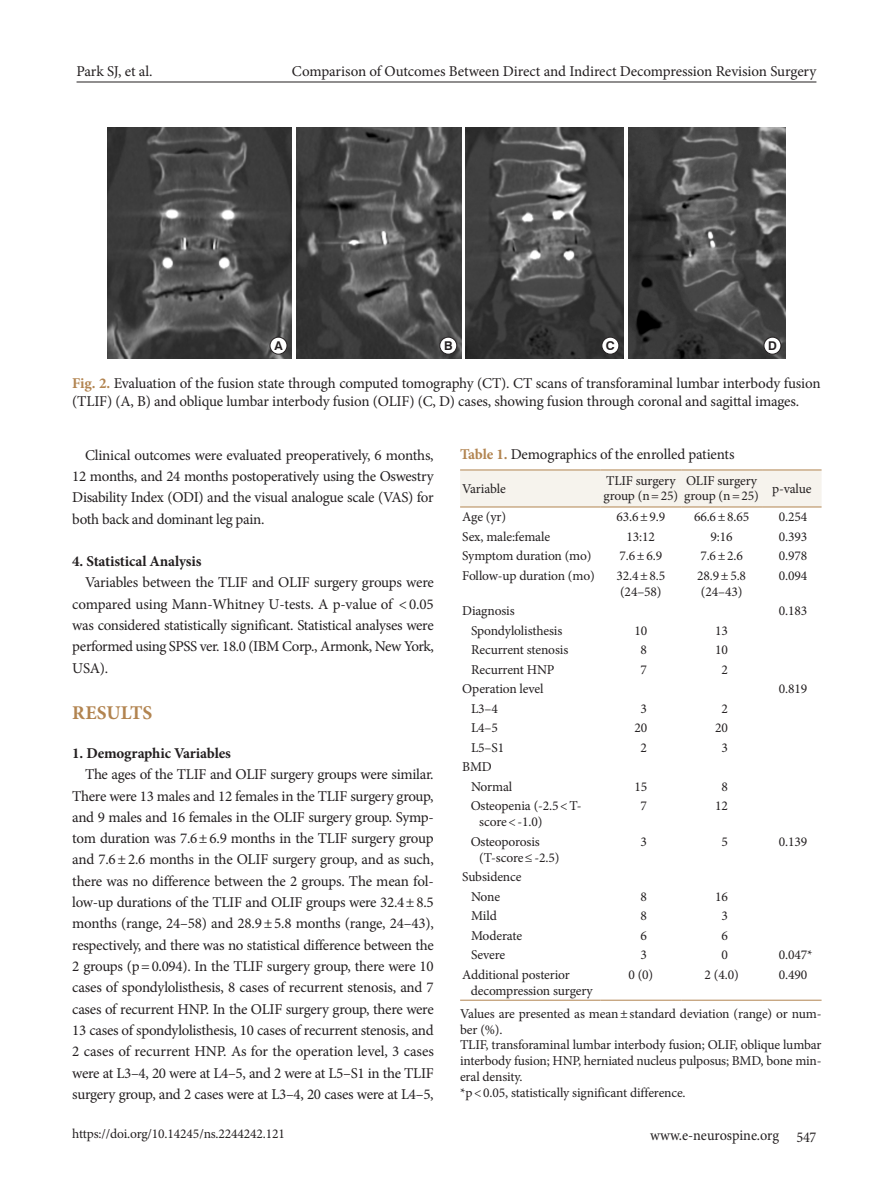
<style>
.page{position:relative;width:893px;height:1191px;background:#fff}
.page>*{position:absolute;margin:0;border:0;box-sizing:border-box;transform-origin:0 0}
.대제목{font:700 19.5px "Minion Pro";color:#b28450}
.본문{font:15px/21.3px "Minion Pro";letter-spacing:-.02em;color:#231f20;text-align:justify}
.표그림캡션{font:15px/18px "Minion Pro";letter-spacing:-.01em;color:#231f20}
.중제목{font:700 15px "Minion Pro";letter-spacing:-.01em;color:#231f20}
.본문-2{font:15px "Minion Pro";letter-spacing:-.02em;color:#231f20;scale:.95 1}
.표본문{font:13.5px/16.2px "Minion Pro";letter-spacing:-.01em;color:#231f20}
.표항목{font:13.5px/15px "Minion Pro";letter-spacing:-.01em;color:#231f20}
.t1{font:700 12.15px "Swiss 721 BT";color:#231f20}
.s1{font-weight:700;color:#b28450}
</style>
<div class="page">
<hr style="left:77px;top:82px;width:739px;height:1px;background:#231f20">
<img style="left:108px;top:128px;width:183px;height:231px">
<img style="left:296px;top:128px;width:166px;height:231px">
<img style="left:466px;top:128px;width:158px;height:231px">
<img style="left:628px;top:128px;width:158px;height:231px">
<div style="left:270px;top:337px;width:17px;height:17px;background:#fff;border-radius:50%"></div>
<div style="left:270px;top:337px;width:17px;height:17px;border:1px solid #231f20;border-radius:50%"></div>
<div style="left:440px;top:337px;width:17px;height:17px;background:#fff;border-radius:50%"></div>
<div style="left:440px;top:337px;width:17px;height:17px;border:1px solid #231f20;border-radius:50%"></div>
<div style="left:602px;top:337px;width:17px;height:17px;background:#fff;border-radius:50%"></div>
<div style="left:602px;top:337px;width:17px;height:17px;border:1px solid #231f20;border-radius:50%"></div>
<div style="left:764px;top:337px;width:17px;height:17px;background:#fff;border-radius:50%"></div>
<div style="left:764px;top:337px;width:17px;height:17px;border:1px solid #231f20;border-radius:50%"></div>
<div style="left:460px;top:471px;width:362px;height:36px;background:#f6f3ed"></div>
<hr style="left:460px;top:470px;width:140px;height:1px;background:#b28450">
<hr style="left:600px;top:470px;width:81px;height:1px;background:#b28450">
<hr style="left:681px;top:470px;width:81px;height:1px;background:#b28450">
<hr style="left:762px;top:470px;width:60px;height:1px;background:#b28450">
<hr style="left:460px;top:507px;width:140px;height:1px;background:#b28450">
<hr style="left:600px;top:507px;width:81px;height:1px;background:#b28450">
<hr style="left:681px;top:507px;width:81px;height:1px;background:#b28450">
<hr style="left:762px;top:507px;width:60px;height:1px;background:#b28450">
<hr style="left:460px;top:1000px;width:140px;height:1px;background:#b28450">
<hr style="left:600px;top:1000px;width:81px;height:1px;background:#b28450">
<hr style="left:681px;top:1000px;width:81px;height:1px;background:#b28450">
<hr style="left:762px;top:1000px;width:60px;height:1px;background:#b28450">
<p class="본문" style="left:77px;top:61px;width:78px">Park SJ, et al.</p>
<p class="본문" style="left:292px;top:61px;width:526px">Comparison of Outcomes Between Direct and Indirect Decompression Revision Surgery</p>
<p class="t1" style="left:274px;top:338px;width:10px">A</p>
<p class="t1" style="left:444px;top:338px;width:10px">B</p>
<p class="t1" style="left:606px;top:338px;width:10px">C</p>
<p class="t1" style="left:768px;top:338px;width:10px">D</p>
<p class="표그림캡션" style="left:72px;top:374px;width:750px"><span class="s1">Fig. 2.</span> Evaluation of the fusion state through computed tomography (CT). CT scans of transforaminal lumbar interbody fusion (TLIF) (A, B) and oblique lumbar interbody fusion (OLIF) (C, D) cases, showing fusion through coronal and sagittal images.</p>
<p class="본문" style="left:72px;top:444px;width:363px;text-indent:13px">Clinical outcomes were evaluated preoperatively, 6 months, 12 months, and 24 months postoperatively using the Oswestry Disability Index (ODI) and the visual analogue scale (VAS) for both back and dominant leg pain.</p>
<p class="중제목" style="left:72px;top:551px;width:131px">4. Statistical Analysis</p>
<p class="본문" style="left:72px;top:572px;width:363px;text-indent:13px">Variables between the TLIF and OLIF surgery groups were compared using Mann-Whitney U-tests. A p-value of &lt; 0.05 was considered statistically significant. Statistical analyses were performed using SPSS ver. 18.0 (IBM Corp., Armonk, New York, USA).</p>
<p class="대제목" style="left:72px;top:699px;width:82px">RESULTS</p>
<p class="중제목" style="left:72px;top:742px;width:160px">1. Demographic Variables</p>
<p class="본문" style="left:72px;top:764px;width:363px;text-indent:13px">The ages of the TLIF and OLIF surgery groups were similar.<br>There were 13 males and 12 females in the TLIF surgery group, and 9 males and 16 females in the OLIF surgery group. Symp&shy;tom duration was 7.6± 6.9 months in the TLIF surgery group and 7.6± 2.6 months in the OLIF surgery group, and as such, there was no difference between the 2 groups. The mean fol&shy;low-up durations of the TLIF and OLIF groups were 32.4± 8.5 months (range, 24–58) and 28.9± 5.8 months (range, 24–43), respectively, and there was no statistical difference between the 2 groups (p= 0.094). In the TLIF surgery group, there were 10 cases of spondylolisthesis, 8 cases of recurrent stenosis, and 7 cases of recurrent HNP. In the OLIF surgery group, there were 13 cases of spondylolisthesis, 10 cases of recurrent stenosis, and 2 cases of recurrent HNP. As for the operation level, 3 cases were at L3–4, 20 were at L4–5, and 2 were at L5–S1 in the TLIF surgery group, and 2 cases were at L3–4, 20 cases were at L4–5,</p>
<p class="표그림캡션" style="left:460px;top:445px;width:276px"><span class="s1">Table 1.</span> Demographics of the enrolled patients</p>
<p class="표항목" style="left:462px;top:481px;width:45px">Variable</p>
<p class="표항목" style="left:603px;top:473px;width:76px">TLIF surgery group (n = 25)</p>
<p class="표항목" style="left:684px;top:473px;width:76px">OLIF surgery group (n = 25)</p>
<p class="표항목" style="left:772px;top:481px;width:41px">p-value</p>
<p class="표본문" style="left:462px;top:509px;width:45px">Age (yr)</p>
<p class="표본문" style="left:616px;top:509px;width:50px">63.6 ± 9.9</p>
<p class="표본문" style="left:694px;top:509px;width:57px">66.6 ± 8.65</p>
<p class="표본문" style="left:779px;top:509px;width:30px">0.254</p>
<p class="표본문" style="left:462px;top:528px;width:89px">Sex, male:female</p>
<p class="표본문" style="left:627px;top:528px;width:30px">13:12</p>
<p class="표본문" style="left:711px;top:528px;width:24px">9:16</p>
<p class="표본문" style="left:779px;top:528px;width:30px">0.393</p>
<p class="표본문" style="left:462px;top:548px;width:131px">Symptom duration (mo)</p>
<p class="표본문" style="left:619px;top:548px;width:44px">7.6 ± 6.9</p>
<p class="표본문" style="left:700px;top:548px;width:44px">7.6 ± 2.6</p>
<p class="표본문" style="left:779px;top:548px;width:30px">0.978</p>
<p class="표본문" style="left:462px;top:567px;width:134px">Follow-up duration (mo)</p>
<p class="표본문" style="left:616px;top:567px;width:50px">32.4 ± 8.5 (24–58)</p>
<p class="표본문" style="left:697px;top:567px;width:50px">28.9 ± 5.8 (24–43)</p>
<p class="표본문" style="left:779px;top:567px;width:30px">0.094</p>
<p class="표본문" style="left:462px;top:603px;width:54px">Diagnosis</p>
<p class="표본문" style="left:779px;top:603px;width:30px">0.183</p>
<p class="표본문" style="left:471px;top:622px;width:93px">Spondylolisthesis</p>
<p class="표본문" style="left:634px;top:622px;width:14px">10</p>
<p class="표본문" style="left:715px;top:622px;width:14px">13</p>
<p class="표본문" style="left:471px;top:642px;width:99px">Recurrent stenosis</p>
<p class="표본문" style="left:640px;top:642px;width:8px">8</p>
<p class="표본문" style="left:715px;top:642px;width:14px">10</p>
<p class="표본문" style="left:471px;top:661px;width:85px">Recurrent HNP</p>
<p class="표본문" style="left:640px;top:661px;width:8px">7</p>
<p class="표본문" style="left:721px;top:661px;width:8px">2</p>
<p class="표본문" style="left:462px;top:681px;width:83px">Operation level</p>
<p class="표본문" style="left:779px;top:681px;width:30px">0.819</p>
<p class="표본문" style="left:471px;top:700px;width:28px">L3–4</p>
<p class="표본문" style="left:640px;top:700px;width:8px">3</p>
<p class="표본문" style="left:721px;top:700px;width:8px">2</p>
<p class="표본문" style="left:471px;top:720px;width:28px">L4–5</p>
<p class="표본문" style="left:634px;top:720px;width:14px">20</p>
<p class="표본문" style="left:715px;top:720px;width:14px">20</p>
<p class="표본문" style="left:471px;top:739px;width:35px">L5–S1</p>
<p class="표본문" style="left:640px;top:739px;width:8px">2</p>
<p class="표본문" style="left:721px;top:739px;width:8px">3</p>
<p class="표본문" style="left:462px;top:758px;width:31px">BMD</p>
<p class="표본문" style="left:471px;top:778px;width:43px">Normal</p>
<p class="표본문" style="left:634px;top:778px;width:14px">15</p>
<p class="표본문" style="left:721px;top:778px;width:8px">8</p>
<p class="표본문" style="left:479px;top:797px;width:104px;text-indent:-9px">Osteopenia (-2.5 &lt; T&shy;score &lt; -1.0)</p>
<p class="표본문" style="left:640px;top:797px;width:8px">7</p>
<p class="표본문" style="left:715px;top:797px;width:14px">12</p>
<p class="표본문" style="left:479px;top:833px;width:82px;text-indent:-9px">Osteoporosis (T-score ≤ -2.5)</p>
<p class="표본문" style="left:640px;top:833px;width:8px">3</p>
<p class="표본문" style="left:721px;top:833px;width:8px">5</p>
<p class="표본문" style="left:779px;top:833px;width:30px">0.139</p>
<p class="표본문" style="left:462px;top:869px;width:61px">Subsidence</p>
<p class="표본문" style="left:471px;top:888px;width:31px">None</p>
<p class="표본문" style="left:640px;top:888px;width:8px">8</p>
<p class="표본문" style="left:715px;top:888px;width:14px">16</p>
<p class="표본문" style="left:471px;top:908px;width:27px">Mild</p>
<p class="표본문" style="left:640px;top:908px;width:8px">8</p>
<p class="표본문" style="left:721px;top:908px;width:8px">3</p>
<p class="표본문" style="left:471px;top:927px;width:53px">Moderate</p>
<p class="표본문" style="left:640px;top:927px;width:8px">6</p>
<p class="표본문" style="left:721px;top:927px;width:8px">6</p>
<p class="표본문" style="left:471px;top:946px;width:36px">Severe</p>
<p class="표본문" style="left:640px;top:946px;width:8px">3</p>
<p class="표본문" style="left:721px;top:946px;width:8px">0</p>
<p class="표본문" style="left:779px;top:946px;width:35px">0.047*</p>
<p class="표본문" style="left:471px;top:966px;width:124px;text-indent:-9px">Additional posterior decompression surgery</p>
<p class="표본문" style="left:628px;top:966px;width:26px">0 (0)</p>
<p class="표본문" style="left:705px;top:966px;width:36px">2 (4.0)</p>
<p class="표본문" style="left:779px;top:966px;width:30px">0.490</p>
<p class="표본문" style="left:460px;top:1005px;width:363px;line-height:15.8px">Values are presented as mean ± standard deviation (range) or num&shy;ber (%).</p>
<p class="표본문" style="left:460px;top:1037px;width:363px;line-height:15.8px;text-align:justify">TLIF, transforaminal lumbar interbody fusion; OLIF, oblique lumbar interbody fusion; HNP, herniated nucleus pulposus; BMD, bone min&shy;eral density.</p>
<p class="표본문" style="left:460px;top:1084px;width:227px">*p &lt; 0.05, statistically significant difference.</p>
<p class="표본문" style="left:72px;top:1125px;width:214px">https://doi.org/10.14245/ns.2244242.121</p>
<p class="본문-2" style="left:650px;top:1125px;width:176px">www.e-neurospine.org 547</p>
</div>
